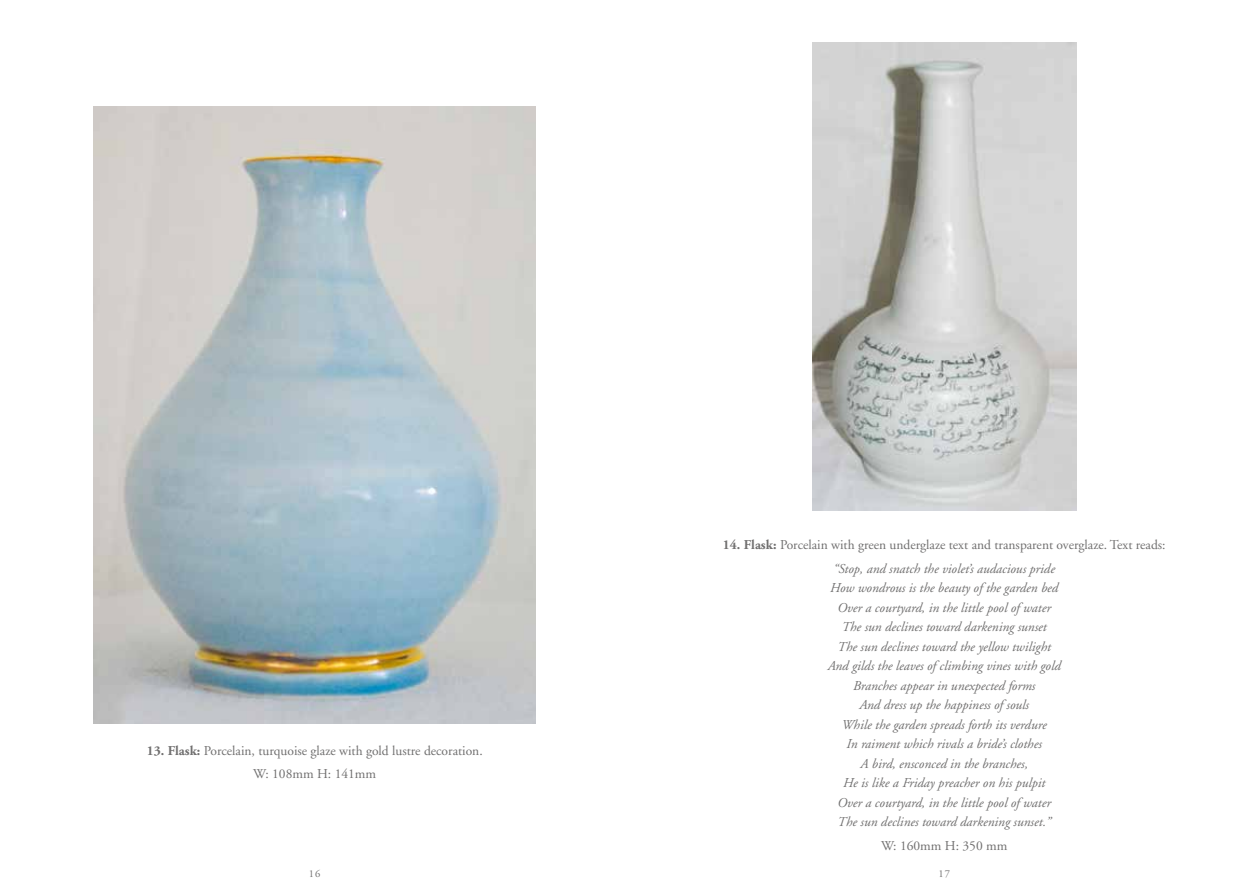
<style>
.page{position:relative;width:1259px;height:893px;background:#fff}
.page>*{position:absolute;margin:0;border:0;box-sizing:border-box;transform-origin:0 0}
.t1{font:italic 13.5px/19.5px "Adobe Garamond";color:#706f6f;text-align:center}
.t2{font:13.5px/23.7px "Adobe Garamond";color:#706f6f;text-align:center}
.t3{font:10.5px "Adobe Garamond";color:#706f6f}
.s1{font-weight:700}
.s2{font-style:italic}
</style>
<div class="page">
<img style="left:94px;top:107px;width:442px;height:617px">
<img style="left:812px;top:43px;width:264px;height:468px">
<p class="t2" style="left:147px;top:739px;width:337px"><span class="s1">13. Flask:</span> Porcelain, turquoise glaze with gold lustre decoration.<br>W: 108mm H: 141mm</p>
<p class="t2" style="left:723px;top:533px;width:444px"><span class="s1">14. Flask:</span> Porcelain with green underglaze text and transparent overglaze. Text reads: <span class="s2">“Stop, and snatch the violet’s audacious pride</span></p>
<p class="t1" style="left:827px;top:578px;width:235px">How wondrous is the beauty of the garden bed Over a courtyard, in the little pool of water The sun declines toward darkening sunset<br>The sun declines toward the yellow twilight And gilds the leaves of climbing vines with gold Branches appear in unexpected forms<br>And dress up the happiness of souls<br>While the garden spreads forth its verdure<br>In raiment which rivals a bride’s clothes<br>A bird, ensconced in the branches,<br>He is like a Friday preacher on his pulpit<br>Over a courtyard, in the little pool of water The sun declines toward darkening sunset.”</p>
<p class="t2" style="left:881px;top:834px;width:128px">W: 160mm H: 350 mm</p>
<p class="t3" style="left:309px;top:868px;width:13px">16</p>
<p class="t3" style="left:938px;top:868px;width:13px">17</p>
</div>
